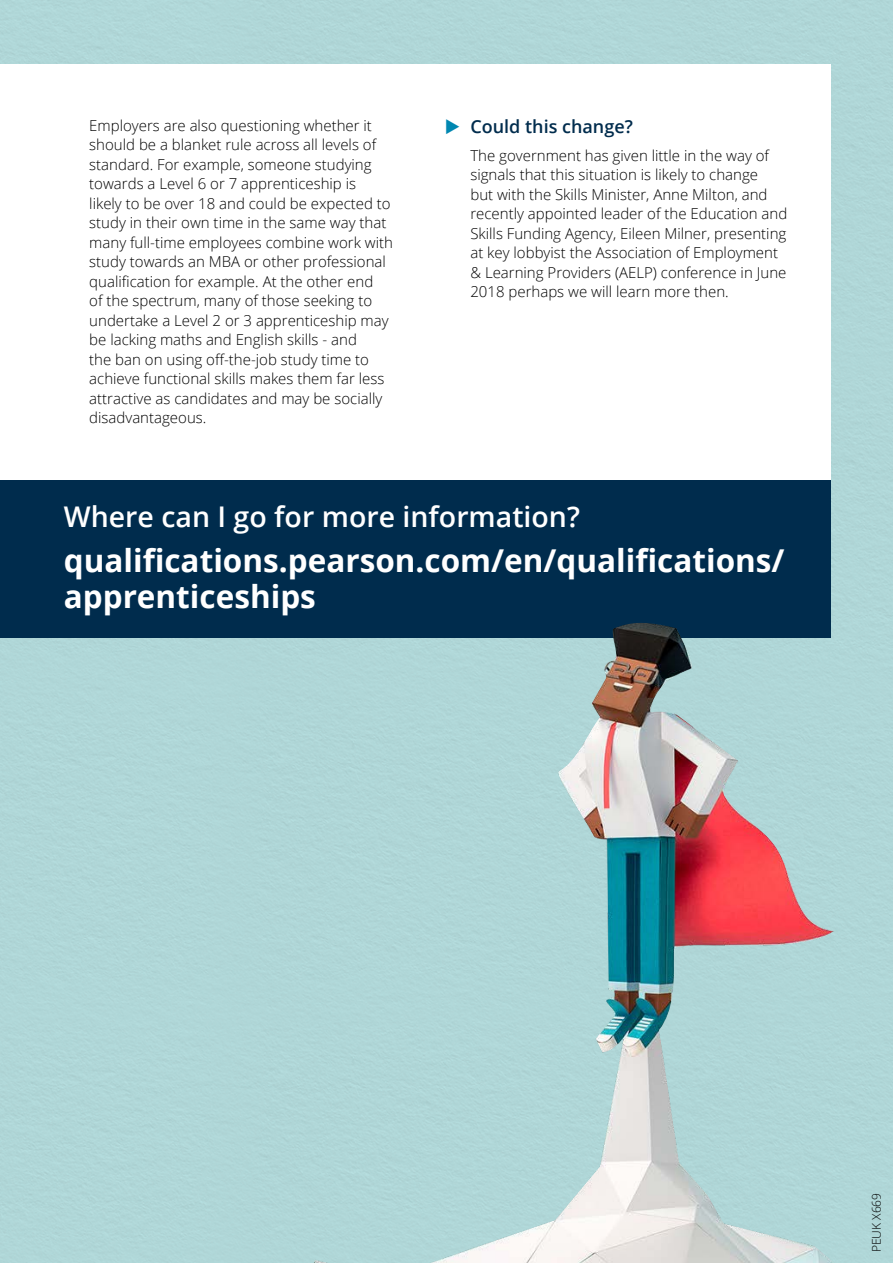
<style>
.page{position:relative;width:893px;height:1263px;background:#b0d6d7}
.page>*{position:absolute;margin:0;border:0;box-sizing:border-box;transform-origin:0 0}
.t1{font:700 31.5px/36px "Open Sans";color:#fff}
.t2{font:600 28.5px "Open Sans";color:#fff}
.t3{font:600 18px "Open Sans";color:#002c4d}
.t4{font:300 15px/19.5px "Open Sans";color:#000}
.t5{font:300 12px "Open Sans";color:#000}
.s1{color:#0087b1}
</style>
<div class="page">
<div style="left:0;top:64px;width:830px;height:520px;background:#fff"></div>
<div style="left:0;top:480px;width:830px;height:157px;background:#002c4d"></div>
<img style="left:313px;top:623px;width:522px;height:640px">
<p class="t4" style="left:89px;top:115px;width:305px">Employers are also questioning whether it should be a blanket rule across all levels of standard. For example, someone studying towards a Level 6 or 7 apprenticeship is<br>likely to be over 18 and could be expected to study in their own time in the same way that many full-time employees combine work with study towards an MBA or other professional qualification for example. At the other end<br>of the spectrum, many of those seeking to undertake a Level 2 or 3 apprenticeship may be lacking maths and English skills - and<br>the ban on using off-the-job study time to achieve functional skills makes them far less attractive as candidates and may be socially disadvantageous.</p>
<p class="t3" style="left:445px;top:114px;width:189px"><span class="s1">◆</span> Could this change?</p>
<p class="t4" style="left:470px;top:145px;width:318px">The government has given little in the way of signals that this situation is likely to change<br>but with the Skills Minister, Anne Milton, and recently appointed leader of the Education and Skills Funding Agency, Eileen Milner, presenting at key lobbyist the Association of Employment &amp; Learning Providers (AELP) conference in June 2018 perhaps we will learn more then.</p>
<h2 class="t2" style="left:64px;top:497px;width:518px">Where can I go for more information?</h2>
<h1 class="t1" style="left:64px;top:541px;width:722px">qualifications.pearson.com/en/qualifications/ apprenticeships</h1>
<p class="t5" style="left:868px;top:1252px;width:61px;rotate:-90deg">PEUK X669</p>
</div>
